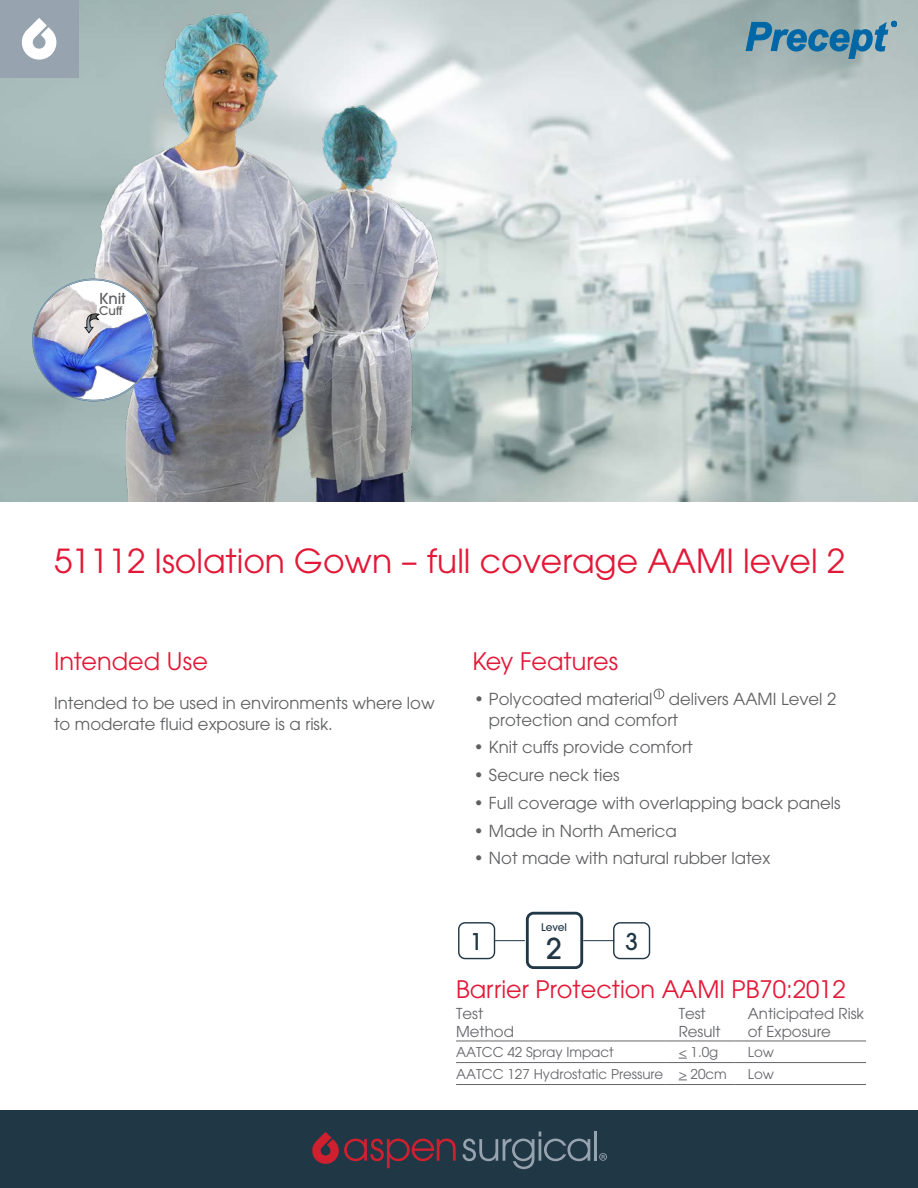
<style>
.page{position:relative;width:918px;height:1188px;background:#fff}
.page>*{position:absolute;margin:0;border:0;box-sizing:border-box;transform-origin:0 0}
.t1{font:33px "ITC Avant Garde Pro";color:#e31837}
.t2{font:500 28.65px "ITC Avant Garde Pro";color:#203746}
.t3{font:24px "ITC Avant Garde Pro";color:#e31837}
.t4{font:500 22.95px "ITC Avant Garde Pro";color:#203746}
.t5{font:16.5px/21px "ITC Avant Garde Pro";color:#5f6062}
.t6{font:15px/18px "ITC Avant Garde Pro";color:#65666a}
.t7{font:500 15px "ITC Avant Garde Pro";color:#5f6062}
.t8{font:13.5px "ITC Avant Garde Pro";color:#65666a}
.t9{font:500 12px "ITC Avant Garde Pro";color:#5f6062}
.t10{font:500 10.5px "ITC Avant Garde Pro";letter-spacing:-.01em;color:#203746}
</style>
<div class="page">
<img style="left:0;top:0;width:918px;height:501px">
<div style="left:0;top:0;width:78px;height:78px;background:#97a3ae"></div>
<svg style="left:21px;top:18px;width:36px;height:42px"></svg>
<div style="left:654px;top:689px;width:10px;height:10px;border:1px solid #5f6062;border-radius:50%"></div>
<svg style="left:658px;top:691px;width:2px;height:6px"></svg>
<div style="left:0;top:1110px;width:918px;height:78px;background:#203746"></div>
<svg style="left:312px;top:1132px;width:144px;height:36px"></svg>
<svg style="left:463px;top:1132px;width:127px;height:37px"></svg>
<hr style="left:594px;top:1132px;width:2px;height:29px;background:#97a3ae">
<svg style="left:599px;top:1153px;width:8px;height:8px"></svg>
<svg style="left:746px;top:21px;width:151px;height:38px"></svg>
<hr style="left:494px;top:940px;width:31px;height:1px;background:#203746">
<hr style="left:583px;top:940px;width:31px;height:1px;background:#203746">
<div style="left:526px;top:912px;width:57px;height:57px;border:3px solid #203746;border-radius:6px"></div>
<div style="left:458px;top:922px;width:37px;height:37px;border:1px solid #203746;border-radius:6px"></div>
<div style="left:613px;top:922px;width:37px;height:37px;border:1px solid #203746;border-radius:6px"></div>
<hr style="left:456px;top:1041px;width:209px;height:1px;background:#65666a">
<hr style="left:665px;top:1041px;width:69px;height:1px;background:#65666a">
<hr style="left:734px;top:1041px;width:132px;height:1px;background:#65666a">
<hr style="left:456px;top:1062px;width:209px;height:1px;background:#65666a">
<hr style="left:665px;top:1062px;width:69px;height:1px;background:#65666a">
<hr style="left:734px;top:1062px;width:132px;height:1px;background:#65666a">
<hr style="left:456px;top:1084px;width:209px;height:1px;background:#65666a">
<hr style="left:665px;top:1084px;width:69px;height:1px;background:#65666a">
<hr style="left:734px;top:1084px;width:132px;height:1px;background:#65666a">
<img style="left:326px;top:104px;width:117px;height:397px">
<img style="left:87px;top:9px;width:239px;height:492px">
<img style="left:30px;top:283px;width:126px;height:117px">
<svg style="left:84px;top:313px;width:15px;height:20px"></svg>
<p class="t7" style="left:99px;top:289px;width:28px">Knit</p>
<p class="t9" style="left:99px;top:303px;width:25px">Cuff</p>
<h1 class="t1" style="left:54px;top:540px;width:793px">51112 Isolation Gown – full coverage AAMI level 2</h1>
<h3 class="t3" style="left:54px;top:647px;width:155px">Intended Use</h3>
<p class="t5" style="left:54px;top:692px;width:382px">Intended to be used in environments where low to moderate fluid exposure is a risk.</p>
<h3 class="t3" style="left:472px;top:647px;width:147px">Key Features</h3>
<p class="t5" style="left:489px;top:688px;width:349px;text-indent:-15px">• Polycoated material delivers AAMI Level 2 protection and comfort</p>
<p class="t5" style="left:474px;top:737px;width:220px">• Knit cuffs provide comfort</p>
<p class="t5" style="left:474px;top:764px;width:147px">• Secure neck ties</p>
<p class="t5" style="left:474px;top:792px;width:368px">• Full coverage with overlapping back panels</p>
<p class="t5" style="left:474px;top:820px;width:204px">• Made in North America</p>
<p class="t5" style="left:474px;top:848px;width:298px">• Not made with natural rubber latex</p>
<p class="t10" style="left:541px;top:920px;width:27px">Level</p>
<h3 class="t4" style="left:470px;top:927px;width:14px">1</h3>
<h3 class="t4" style="left:626px;top:927px;width:14px">3</h3>
<h2 class="t2" style="left:546px;top:930px;width:17px">2</h2>
<h3 class="t3" style="left:456px;top:974px;width:391px">Barrier Protection AAMI PB70:2012</h3>
<p class="t6" style="left:456px;top:1004px;width:59px">Test<br>Method</p>
<p class="t6" style="left:679px;top:1004px;width:43px">Test<br>Result</p>
<p class="t6" style="left:748px;top:1004px;width:118px">Anticipated Risk of Exposure</p>
<p class="t8" style="left:456px;top:1043px;width:159px">AATCC 42 Spray Impact</p>
<p class="t8" style="left:679px;top:1043px;width:41px">&lt; 1.0g</p>
<p class="t8" style="left:748px;top:1043px;width:28px">Low</p>
<p class="t8" style="left:456px;top:1065px;width:272px">AATCC 127 Hydrostatic Pressure &gt; 20cm</p>
<p class="t8" style="left:748px;top:1065px;width:28px">Low</p>
</div>
